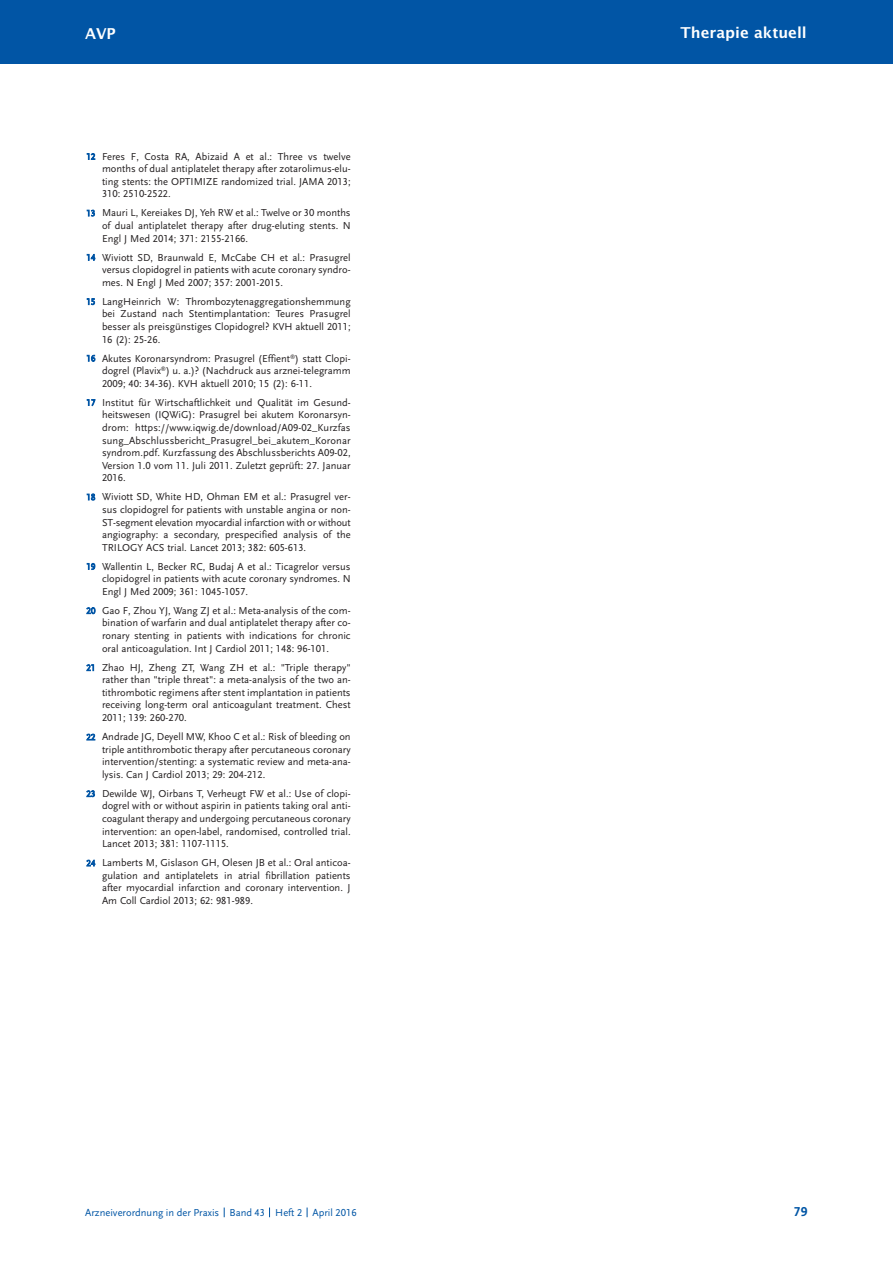
<style>
.page{position:relative;width:893px;height:1263px;background:#fff}
.page>*{position:absolute;margin:0;border:0;box-sizing:border-box;transform-origin:0 0}
.t1{font:600 15px "Lucida Sans";color:#fff}
.t2{font:700 13.5px "Scala Sans LF";color:#0155a5}
.t3{font:10.5px/12.6px "Scala Sans LF";color:#231f20;text-align:justify}
.t4{font:10.5px "Scala Sans LF";color:#0155a5}
.s1{font-size:9px;color:#0155a5}
</style>
<div class="page">
<div style="left:0;top:0;width:892px;height:64px;background:#0155a5"></div>
<h1 class="t1" style="left:85px;top:25px;width:32px">AVP</h1>
<h1 class="t1" style="left:681px;top:24px;width:128px">Therapie aktuell</h1>
<p class="t3" style="left:102px;top:150px;width:250px;text-indent:-16px"><span class="s1">12</span> Feres F, Costa RA, Abizaid A et al.: Three vs twelve months of dual antiplatelet therapy after zotarolimus-elu&shy;ting stents: the OPTIMIZE randomized trial. JAMA 2013; 310: 2510-2522.</p>
<p class="t3" style="left:102px;top:207px;width:250px;text-indent:-16px"><span class="s1">13</span> Mauri L, Kereiakes DJ, Yeh RW et al.: Twelve or 30 months of dual antiplatelet therapy after drug-eluting stents. N Engl J Med 2014; 371: 2155-2166.</p>
<p class="t3" style="left:102px;top:251px;width:250px;text-indent:-16px"><span class="s1">14</span> Wiviott SD, Braunwald E, McCabe CH et al.: Prasugrel versus clopidogrel in patients with acute coronary syndro&shy;mes. N Engl J Med 2007; 357: 2001-2015.</p>
<p class="t3" style="left:102px;top:295px;width:250px;text-indent:-16px"><span class="s1">15</span> LangHeinrich W: Thrombozytenaggregationshemmung bei Zustand nach Stentimplantation: Teures Prasugrel besser als preisgünstiges Clopidogrel? KVH aktuell 2011; 16 (2): 25-26.</p>
<p class="t3" style="left:102px;top:352px;width:250px;text-indent:-16px"><span class="s1">16</span> Akutes Koronarsyndrom: Prasugrel (Effient<sup>®</sup>) statt Clopi&shy;dogrel (Plavix<sup>®</sup>) u. a.)? (Nachdruck aus arznei-telegramm 2009; 40: 34-36). KVH aktuell 2010; 15 (2): 6-11.</p>
<p class="t3" style="left:102px;top:396px;width:250px;text-indent:-16px"><span class="s1">17</span> Institut für Wirtschaftlichkeit und Qualität im Gesund&shy;heitswesen (IQWiG): Prasugrel bei akutem Koronarsyn&shy;drom: https://www.iqwig.de/download/A09-02_Kurzfas sung_Abschlussbericht_Prasugrel_bei_akutem_Koronar syndrom.pdf. Kurzfassung des Abschlussberichts A09-02, Version 1.0 vom 11. Juli 2011. Zuletzt geprüft: 27. Januar 2016.</p>
<p class="t3" style="left:102px;top:491px;width:250px;text-indent:-16px"><span class="s1">18</span> Wiviott SD, White HD, Ohman EM et al.: Prasugrel ver&shy;sus clopidogrel for patients with unstable angina or non-ST-segment elevation myocardial infarction with or without angiography: a secondary, prespecified analysis of the TRILOGY ACS trial. Lancet 2013; 382: 605-613.</p>
<p class="t3" style="left:102px;top:560px;width:250px;text-indent:-16px"><span class="s1">19</span> Wallentin L, Becker RC, Budaj A et al.: Ticagrelor versus clopidogrel in patients with acute coronary syndromes. N Engl J Med 2009; 361: 1045-1057.</p>
<p class="t3" style="left:102px;top:604px;width:250px;text-indent:-16px"><span class="s1">20</span> Gao F, Zhou YJ, Wang ZJ et al.: Meta-analysis of the com&shy;bination of warfarin and dual antiplatelet therapy after co&shy;ronary stenting in patients with indications for chronic oral anticoagulation. Int J Cardiol 2011; 148: 96-101.</p>
<p class="t3" style="left:102px;top:661px;width:250px;text-indent:-16px"><span class="s1">21</span> Zhao HJ, Zheng ZT, Wang ZH et al.: "Triple therapy" rather than "triple threat": a meta-analysis of the two an&shy;tithrombotic regimens after stent implantation in patients receiving long-term oral anticoagulant treatment. Chest 2011; 139: 260-270.</p>
<p class="t3" style="left:102px;top:730px;width:250px;text-indent:-16px"><span class="s1">22</span> Andrade JG, Deyell MW, Khoo C et al.: Risk of bleeding on triple antithrombotic therapy after percutaneous coronary intervention/stenting: a systematic review and meta-ana&shy;lysis. Can J Cardiol 2013; 29: 204-212.</p>
<p class="t3" style="left:102px;top:787px;width:250px;text-indent:-16px"><span class="s1">23</span> Dewilde WJ, Oirbans T, Verheugt FW et al.: Use of clopi&shy;dogrel with or without aspirin in patients taking oral anti&shy;coagulant therapy and undergoing percutaneous coronary intervention: an open-label, randomised, controlled trial.<br>Lancet 2013; 381: 1107-1115.</p>
<p class="t3" style="left:102px;top:857px;width:250px;text-indent:-16px"><span class="s1">24</span> Lamberts M, Gislason GH, Olesen JB et al.: Oral anticoa&shy;gulation and antiplatelets in atrial fibrillation patients after myocardial infarction and coronary intervention. J Am Coll Cardiol 2013; 62: 981-989.</p>
<p class="t4" style="left:85px;top:1207px;width:273px">Arzneiverordnung in der Praxis Band 43 Heft 2 April 2016</p>
<p class="t2" style="left:794px;top:1204px;width:15px">79</p>
</div>
